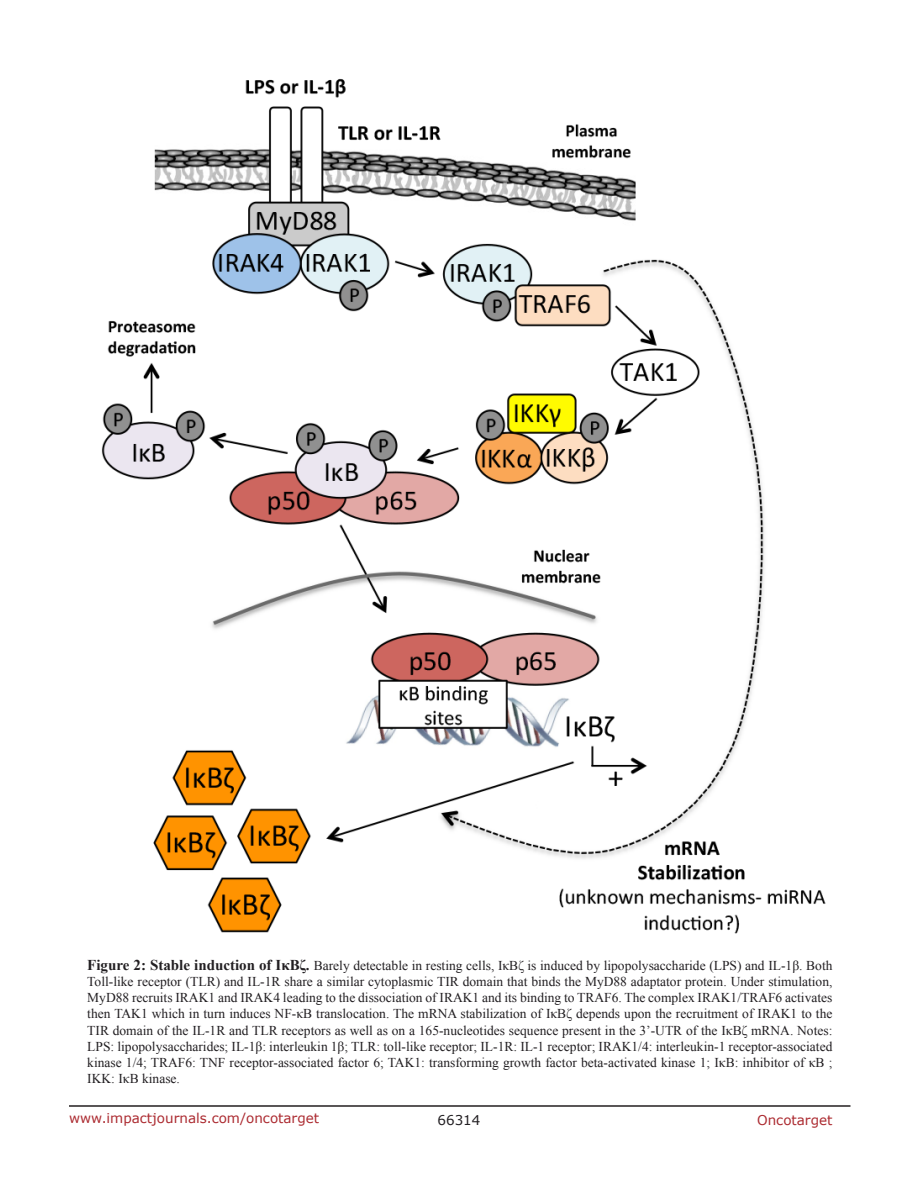
<style>
.page{position:relative;width:918px;height:1188px;background:#fff}
.page>*{position:absolute;margin:0;border:0;box-sizing:border-box;transform-origin:0 0}
.FigureText{font:13.5px/16.2px "Times New Roman";color:#221f22;text-align:justify}
.t1{font:13.5px "Verdana";color:#ac2b31}
.t2{font:13.5px "Verdana";color:#221f22}
.s1{font-weight:700;font-size:15px}
</style>
<div class="page">
<hr style="left:69px;top:1105px;width:781px;height:2px;background:#231f20">
<img style="left:101px;top:78px;width:725px;height:856px">
<p class="FigureText" style="left:87px;top:957px;width:747px"><span class="s1">Figure 2: Stable induction of IκBζ.</span> Barely detectable in resting cells, IκBζ is induced by lipopolysaccharide (LPS) and IL-1β. Both Toll-like receptor (TLR) and IL-1R share a similar cytoplasmic TIR domain that binds the MyD88 adaptator protein. Under stimulation, MyD88 recruits IRAK1 and IRAK4 leading to the dissociation of IRAK1 and its binding to TRAF6. The complex IRAK1/TRAF6 activates then TAK1 which in turn induces NF-κB translocation. The mRNA stabilization of IκBζ depends upon the recruitment of IRAK1 to the TIR domain of the IL-1R and TLR receptors as well as on a 165-nucleotides sequence present in the 3’-UTR of the IκBζ mRNA. Notes:<br>LPS: lipopolysaccharides; IL-1β: interleukin 1β; TLR: toll-like receptor; IL-1R: IL-1 receptor; IRAK1/4: interleukin-1 receptor-associated kinase 1/4; TRAF6: TNF receptor-associated factor 6; TAK1: transforming growth factor beta-activated kinase 1; IκB: inhibitor of κB ; IKK: IκB kinase.</p>
<p class="t1" style="left:69px;top:1109px;width:252px">www.impactjournals.com/oncotarget</p>
<p class="t2" style="left:438px;top:1111px;width:44px">66314</p>
<p class="t1" style="left:757px;top:1111px;width:77px">Oncotarget</p>
</div>
